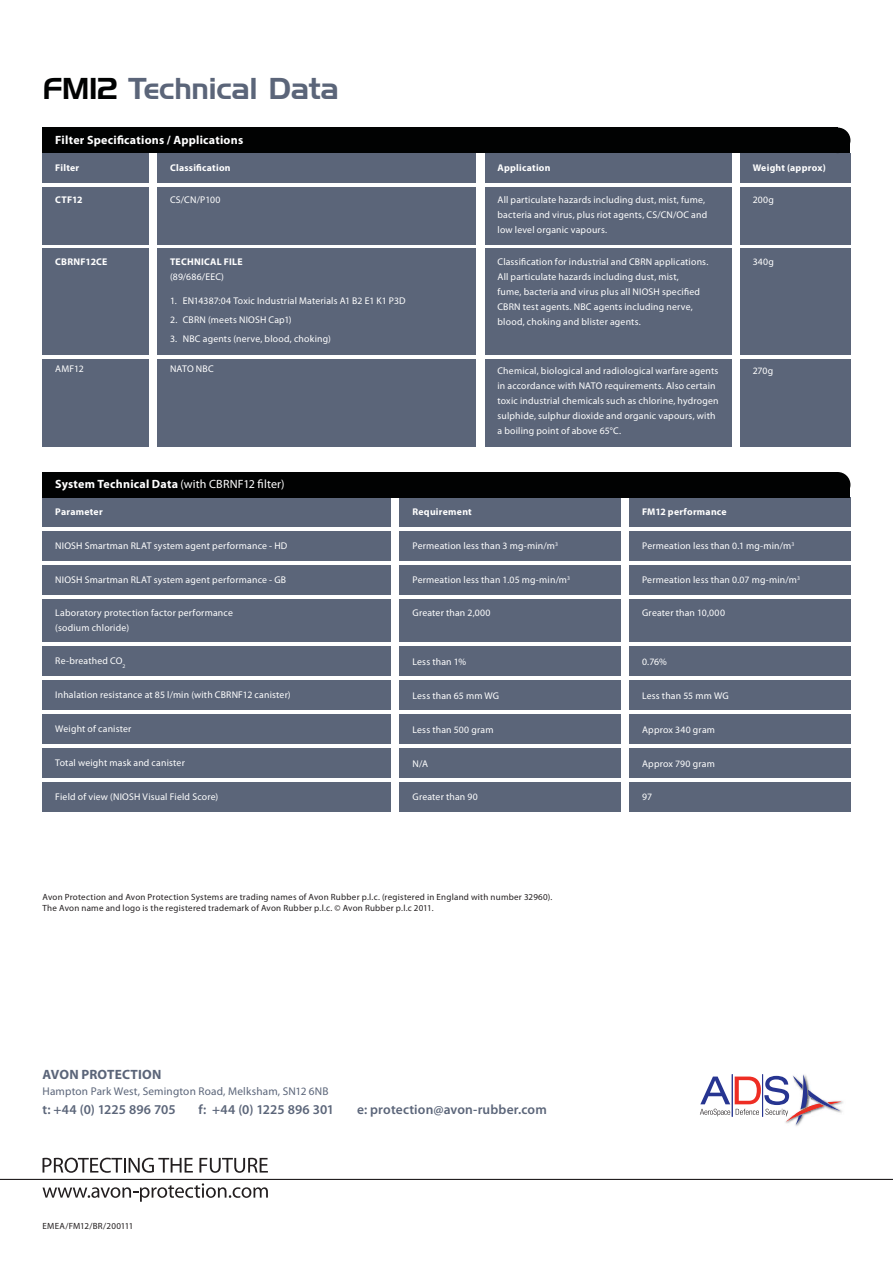
<style>
.page{position:relative;width:893px;height:1263px;background:#fff}
.page>*{position:absolute;margin:0;border:0;box-sizing:border-box;transform-origin:0 0}
.t1{font:30px "Hanzel Normal";letter-spacing:-.01em;color:#5b6579}
.t2{font:600 13.5px "Myriad Pro";letter-spacing:.01em;color:#5b6579}
.t3{font:700 13.5px "Myriad Pro";letter-spacing:.01em;color:#5b6579}
.t4{font:700 12px "Myriad Pro";letter-spacing:.02em;color:#fff}
.t5{font:11.25px "Myriad Pro";letter-spacing:.015em;color:#5b6579}
.t6{font:9.75px/15px "Myriad Pro";letter-spacing:.02em;color:#fff}
.t7{font:700 9.75px "Myriad Pro";letter-spacing:.025em;color:#fff}
.t8{font:9px/11.2px "Myriad Pro";letter-spacing:.025em;color:#231f20}
.s1{color:#010202}
.s2{font-weight:400}
</style>
<div class="page">
<svg style="left:43px;top:1158px;width:150px;height:15px"></svg>
<svg style="left:199px;top:1158px;width:69px;height:15px"></svg>
<svg style="left:43px;top:1183px;width:225px;height:19px"></svg>
<hr style="left:0;top:1179px;width:893px;height:1px;background:#231f20">
<div style="left:43px;top:153px;width:106px;height:30px;background:#5b6579"></div>
<div style="left:43px;top:187px;width:106px;height:57px;background:#5b6579"></div>
<div style="left:43px;top:249px;width:106px;height:106px;background:#5b6579"></div>
<div style="left:43px;top:359px;width:106px;height:87px;background:#5b6579"></div>
<div style="left:157px;top:153px;width:319px;height:30px;background:#5b6579"></div>
<div style="left:157px;top:187px;width:319px;height:57px;background:#5b6579"></div>
<div style="left:157px;top:249px;width:319px;height:106px;background:#5b6579"></div>
<div style="left:157px;top:359px;width:319px;height:87px;background:#5b6579"></div>
<div style="left:740px;top:153px;width:110px;height:30px;background:#5b6579"></div>
<div style="left:740px;top:187px;width:110px;height:57px;background:#5b6579"></div>
<div style="left:740px;top:249px;width:110px;height:106px;background:#5b6579"></div>
<div style="left:740px;top:359px;width:110px;height:87px;background:#5b6579"></div>
<div style="left:485px;top:153px;width:246px;height:30px;background:#5b6579"></div>
<div style="left:485px;top:187px;width:246px;height:57px;background:#5b6579"></div>
<div style="left:485px;top:249px;width:246px;height:106px;background:#5b6579"></div>
<div style="left:485px;top:359px;width:246px;height:87px;background:#5b6579"></div>
<div style="left:43px;top:497px;width:348px;height:30px;background:#5b6579"></div>
<div style="left:400px;top:497px;width:221px;height:30px;background:#5b6579"></div>
<div style="left:629px;top:497px;width:221px;height:30px;background:#5b6579"></div>
<div style="left:43px;top:531px;width:348px;height:30px;background:#5b6579"></div>
<div style="left:400px;top:531px;width:221px;height:30px;background:#5b6579"></div>
<div style="left:629px;top:531px;width:221px;height:30px;background:#5b6579"></div>
<div style="left:43px;top:566px;width:348px;height:29px;background:#5b6579"></div>
<div style="left:400px;top:566px;width:221px;height:29px;background:#5b6579"></div>
<div style="left:629px;top:566px;width:221px;height:29px;background:#5b6579"></div>
<div style="left:43px;top:600px;width:348px;height:42px;background:#5b6579"></div>
<div style="left:400px;top:600px;width:221px;height:42px;background:#5b6579"></div>
<div style="left:629px;top:600px;width:221px;height:42px;background:#5b6579"></div>
<div style="left:43px;top:646px;width:348px;height:30px;background:#5b6579"></div>
<div style="left:400px;top:646px;width:221px;height:30px;background:#5b6579"></div>
<div style="left:629px;top:646px;width:221px;height:30px;background:#5b6579"></div>
<div style="left:43px;top:680px;width:348px;height:30px;background:#5b6579"></div>
<div style="left:400px;top:680px;width:221px;height:30px;background:#5b6579"></div>
<div style="left:629px;top:680px;width:221px;height:30px;background:#5b6579"></div>
<div style="left:43px;top:714px;width:348px;height:30px;background:#5b6579"></div>
<div style="left:400px;top:714px;width:221px;height:30px;background:#5b6579"></div>
<div style="left:629px;top:714px;width:221px;height:30px;background:#5b6579"></div>
<div style="left:43px;top:748px;width:348px;height:30px;background:#5b6579"></div>
<div style="left:400px;top:748px;width:221px;height:30px;background:#5b6579"></div>
<div style="left:629px;top:748px;width:221px;height:30px;background:#5b6579"></div>
<div style="left:43px;top:782px;width:348px;height:30px;background:#5b6579"></div>
<div style="left:400px;top:782px;width:221px;height:30px;background:#5b6579"></div>
<div style="left:629px;top:782px;width:221px;height:30px;background:#5b6579"></div>
<div style="left:43px;top:128px;width:795px;height:25px;background:#010202"></div>
<div style="left:43px;top:472px;width:795px;height:25px;background:#010202"></div>
<div style="left:43px;top:140px;width:807px;height:13px;background:#010202"></div>
<div style="left:43px;top:485px;width:807px;height:12px;background:#010202"></div>
<div style="left:825px;top:128px;width:25px;height:25px;background:#010202;border-radius:50%"></div>
<div style="left:825px;top:472px;width:25px;height:25px;background:#010202;border-radius:50%"></div>
<svg style="left:700px;top:1074px;width:142px;height:51px"></svg>
<h1 class="t1" style="left:43px;top:71px;width:298px"><span class="s1">FM12</span> Technical Data</h1>
<p class="t4" style="left:55px;top:135px;width:189px">Filter Specifications / Applications</p>
<p class="t7" style="left:55px;top:164px;width:26px">Filter</p>
<p class="t7" style="left:55px;top:196px;width:29px">CTF12</p>
<p class="t7" style="left:55px;top:258px;width:54px">CBRNF12CE</p>
<p class="t6" style="left:55px;top:362px;width:30px">AMF12</p>
<p class="t7" style="left:170px;top:164px;width:62px">Classification</p>
<p class="t6" style="left:170px;top:193px;width:52px">CS/CN/P100</p>
<p class="t7" style="left:170px;top:258px;width:74px">TECHNICAL FILE</p>
<p class="t6" style="left:170px;top:270px;width:55px">(89/686/EEC)</p>
<p class="t6" style="left:170px;top:294px;width:237px">1. EN14387:04 Toxic Industrial Materials A1 B2 E1 K1 P3D</p>
<p class="t6" style="left:170px;top:313px;width:123px">2. CBRN (meets NIOSH Cap1)</p>
<p class="t6" style="left:170px;top:332px;width:162px">3. NBC agents (nerve, blood, choking)</p>
<p class="t6" style="left:170px;top:362px;width:45px">NATO NBC</p>
<p class="t7" style="left:497px;top:164px;width:54px">Application</p>
<p class="t6" style="left:497px;top:193px;width:211px">All particulate hazards including dust, mist, fume, bacteria and virus, plus riot agents, CS/CN/OC and low level organic vapours.</p>
<p class="t6" style="left:497px;top:255px;width:212px">Classification for industrial and CBRN applications.<br>All particulate hazards including dust, mist,<br>fume, bacteria and virus plus all NIOSH specified CBRN test agents. NBC agents including nerve, blood, choking and blister agents.</p>
<p class="t6" style="left:497px;top:364px;width:223px">Chemical, biological and radiological warfare agents in accordance with NATO requirements. Also certain toxic industrial chemicals such as chlorine, hydrogen sulphide, sulphur dioxide and organic vapours, with a boiling point of above 65°C.</p>
<p class="t7" style="left:753px;top:164px;width:75px">Weight (approx)</p>
<p class="t6" style="left:753px;top:193px;width:23px">200g</p>
<p class="t6" style="left:753px;top:255px;width:23px">340g</p>
<p class="t6" style="left:753px;top:364px;width:22px">270g</p>
<p class="t4" style="left:55px;top:480px;width:231px">System Technical Data <span class="s2">(with CBRNF12 filter)</span></p>
<p class="t7" style="left:55px;top:508px;width:49px">Parameter</p>
<p class="t6" style="left:55px;top:540px;width:234px">NIOSH Smartman RLAT system agent performance - HD</p>
<p class="t6" style="left:55px;top:574px;width:232px">NIOSH Smartman RLAT system agent performance - GB</p>
<p class="t6" style="left:55px;top:606px;width:179px">Laboratory protection factor performance (sodium chloride)</p>
<p class="t6" style="left:55px;top:654px;width:72px">Re-breathed CO<sub>2</sub></p>
<p class="t6" style="left:55px;top:688px;width:237px">Inhalation resistance at 85 l/min (with CBRNF12 canister)</p>
<p class="t6" style="left:55px;top:722px;width:78px">Weight of canister</p>
<p class="t6" style="left:55px;top:756px;width:131px">Total weight mask and canister</p>
<p class="t6" style="left:55px;top:790px;width:165px">Field of view (NIOSH Visual Field Score)</p>
<p class="t7" style="left:412px;top:508px;width:61px">Requirement</p>
<p class="t6" style="left:412px;top:540px;width:147px">Permeation less than 3 mg-min/m<sup>3</sup></p>
<p class="t6" style="left:412px;top:574px;width:159px">Permeation less than 1.05 mg-min/m<sup>3</sup></p>
<p class="t6" style="left:412px;top:606px;width:80px">Greater than 2,000</p>
<p class="t6" style="left:412px;top:655px;width:55px">Less than 1%</p>
<p class="t6" style="left:412px;top:689px;width:88px">Less than 65 mm WG</p>
<p class="t6" style="left:412px;top:723px;width:82px">Less than 500 gram</p>
<p class="t6" style="left:412px;top:757px;width:17px">N/A</p>
<p class="t6" style="left:412px;top:791px;width:67px">Greater than 90</p>
<p class="t8" style="left:43px;top:892px;width:511px">Avon Protection and Avon Protection Systems are trading names of Avon Rubber p.l.c. (registered in England with number 32960).<br>The Avon name and logo is the registered trademark of Avon Rubber p.l.c. © Avon Rubber p.l.c 2011.</p>
<h2 class="t3" style="left:43px;top:1069px;width:120px">AVON PROTECTION</h2>
<p class="t5" style="left:43px;top:1087px;width:288px">Hampton Park West, Semington Road, Melksham, SN12 6NB</p>
<h2 class="t2" style="left:43px;top:1105px;width:135px">t: +44 (0) 1225 896 705</h2>
<h2 class="t2" style="left:199px;top:1105px;width:137px">f: +44 (0) 1225 896 301</h2>
<h2 class="t2" style="left:357px;top:1105px;width:191px">e: protection@avon-rubber.com</h2>
<p class="t8" style="left:43px;top:1221px;width:93px">EMEA/FM12/BR/200111</p>
<p class="t7" style="left:642px;top:508px;width:86px">FM12 performance</p>
<p class="t6" style="left:642px;top:540px;width:154px">Permeation less than 0.1 mg-min/m<sup>3</sup></p>
<p class="t6" style="left:642px;top:574px;width:159px">Permeation less than 0.07 mg-min/m<sup>3</sup></p>
<p class="t6" style="left:642px;top:606px;width:84px">Greater than 10,000</p>
<p class="t6" style="left:642px;top:655px;width:26px">0.76%</p>
<p class="t6" style="left:642px;top:689px;width:88px">Less than 55 mm WG</p>
<p class="t6" style="left:642px;top:723px;width:74px">Approx 340 gram</p>
<p class="t6" style="left:642px;top:757px;width:74px">Approx 790 gram</p>
<p class="t6" style="left:642px;top:791px;width:11px">97</p>
</div>
